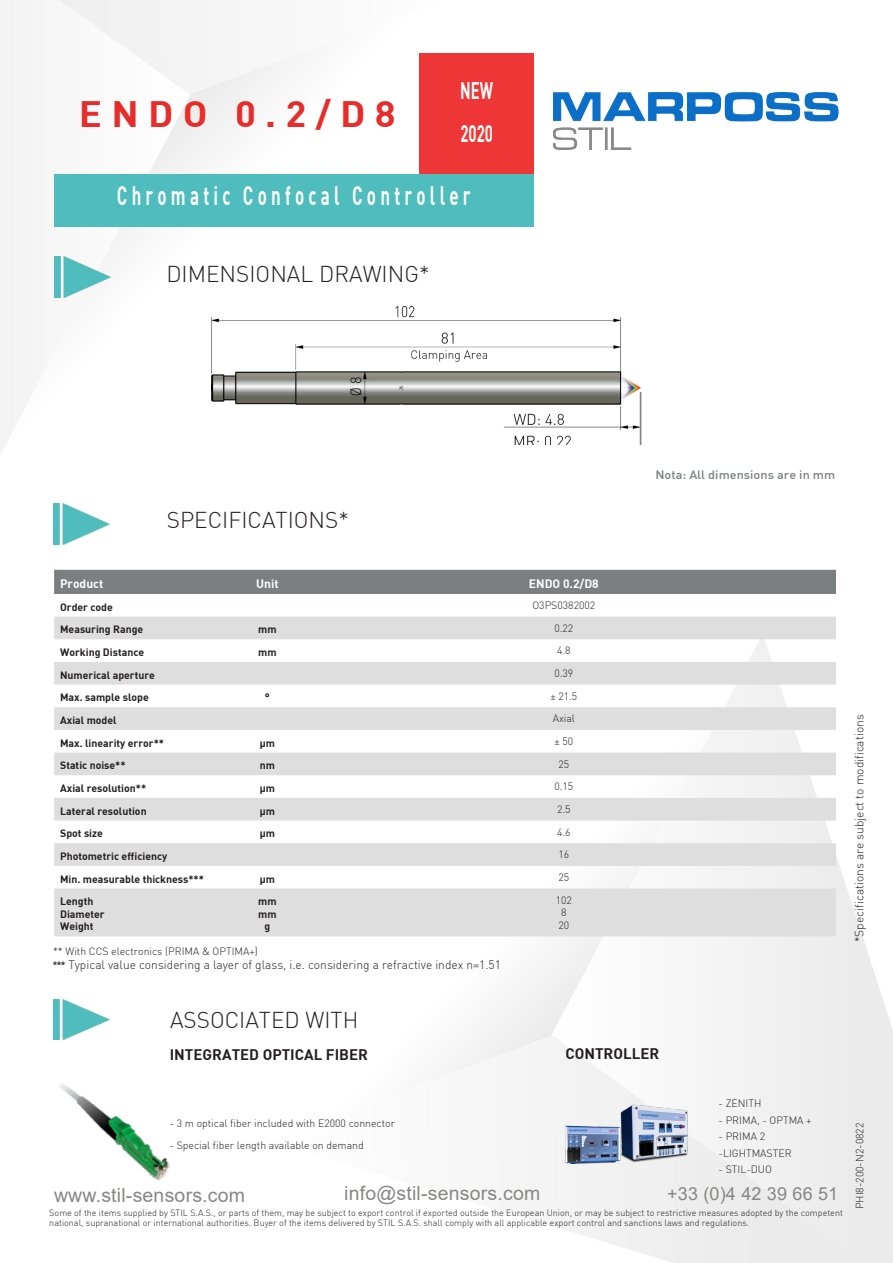
<style>
.page{position:relative;width:893px;height:1263px;background:#fff}
.page>*{position:absolute;margin:0;border:0;box-sizing:border-box;transform-origin:0 0}
.t1{font:36px "DIN Bold";letter-spacing:.24em;color:#e62d2b;scale:1.07 1}
.t2{font:26.25px "DIN Bold";letter-spacing:.25em;color:#fff;scale:.65 1}
.t3{font:23.55px "DIN Bold";color:#fff;scale:.64 1}
.t4{font:300 22.5px "DIN";color:#231f20}
.t5{font:19.5px "Arial";letter-spacing:.01em;color:#878786}
.t6{font:18px "Arial";letter-spacing:.01em;color:#878786}
.t7{font:15px "DIN Bold";color:#231f20}
.t8{font:300 12px "DIN";color:#231f20}
.t9{font:500 12px "DIN";color:#7c7f7f;scale:1.06 1}
.t10{font:12px "DIN Bold";color:#fff}
.t11{font:10.5px "DIN Bold";color:#231f20}
.t12{font:300 10.5px "DIN";color:#231f20}
.t13{font:300 9px/10.8px "DIN";color:#231f20}
.s1{font-family:"Arial";font-weight:700;font-size:10.5px}
</style>
<div class="page">
<img style="left:0;top:0;width:893px;height:1263px">
<img style="left:54px;top:256px;width:56px;height:41px">
<img style="left:53px;top:503px;width:56px;height:41px">
<div style="left:54px;top:570px;width:782px;height:24px;background:#7c7f7f"></div>
<svg style="left:54px;top:617px;width:782px;height:319px;fill:#dedede"></svg>
<img style="left:211px;top:306px;width:439px;height:139px">
<img style="left:53px;top:999px;width:56px;height:41px">
<img style="left:43px;top:1081px;width:135px;height:101px">
<img style="left:565px;top:1092px;width:123px;height:88px">
<img style="left:553px;top:93px;width:285px;height:57px">
<div style="left:419px;top:53px;width:115px;height:120px;background:#ee3636"></div>
<div style="left:54px;top:174px;width:480px;height:52px;background:#4fbcbd"></div>
<p class="t1" style="left:79px;top:91px;width:298px">ENDO 0.2/D8</p>
<p class="t3" style="left:460px;top:75px;width:53px">NEW</p>
<p class="t3" style="left:460px;top:119px;width:52px">2020</p>
<p class="t2" style="left:117px;top:178px;width:546px">Chromatic Confocal Controller</p>
<p class="t4" style="left:166px;top:260px;width:265px">DIMENSIONAL DRAWING*</p>
<p class="t4" style="left:167px;top:506px;width:183px">SPECIFICATIONS*</p>
<p class="t9" style="left:655px;top:467px;width:171px">Nota: All dimensions are in mm</p>
<p class="t10" style="left:60px;top:576px;width:45px">Product</p>
<p class="t10" style="left:256px;top:576px;width:24px">Unit</p>
<p class="t10" style="left:529px;top:576px;width:71px">ENDO 0.2/D8</p>
<p class="t11" style="left:60px;top:600px;width:54px">Order code</p>
<p class="t12" style="left:532px;top:599px;width:64px">O3PS0382002</p>
<p class="t11" style="left:60px;top:623px;width:85px">Measuring Range</p>
<p class="t11" style="left:258px;top:623px;width:20px">mm</p>
<p class="t12" style="left:554px;top:622px;width:20px">0.22</p>
<p class="t11" style="left:60px;top:645px;width:86px">Working Distance</p>
<p class="t11" style="left:258px;top:645px;width:20px">mm</p>
<p class="t12" style="left:557px;top:644px;width:15px">4.8</p>
<p class="t11" style="left:60px;top:668px;width:96px">Numerical aperture</p>
<p class="t12" style="left:554px;top:667px;width:20px">0.39</p>
<p class="t11" style="left:60px;top:691px;width:90px">Max. sample slope</p>
<p class="t11" style="left:265px;top:691px;width:7px">°</p>
<p class="t12" style="left:550px;top:689px;width:29px">± 21.5</p>
<p class="t11" style="left:60px;top:713px;width:58px">Axial model</p>
<p class="t12" style="left:553px;top:712px;width:24px">Axial</p>
<p class="t11" style="left:60px;top:736px;width:105px">Max. linearity error**</p>
<p class="t11" style="left:260px;top:736px;width:17px">µm</p>
<p class="t12" style="left:554px;top:735px;width:20px">± 50</p>
<p class="t11" style="left:60px;top:758px;width:67px">Static noise**</p>
<p class="t11" style="left:260px;top:758px;width:17px">nm</p>
<p class="t12" style="left:558px;top:757px;width:12px">25</p>
<p class="t11" style="left:60px;top:781px;width:88px">Axial resolution**</p>
<p class="t11" style="left:260px;top:781px;width:17px">µm</p>
<p class="t12" style="left:554px;top:780px;width:20px">0.15</p>
<p class="t11" style="left:60px;top:804px;width:88px">Lateral resolution</p>
<p class="t11" style="left:260px;top:804px;width:17px">µm</p>
<p class="t12" style="left:557px;top:803px;width:15px">2.5</p>
<p class="t11" style="left:60px;top:826px;width:44px">Spot size</p>
<p class="t11" style="left:260px;top:826px;width:17px">µm</p>
<p class="t12" style="left:557px;top:825px;width:15px">4.6</p>
<p class="t11" style="left:60px;top:849px;width:109px">Photometric efficiency</p>
<p class="t12" style="left:558px;top:848px;width:12px">16</p>
<p class="t11" style="left:60px;top:872px;width:145px">Min. measurable thickness***</p>
<p class="t11" style="left:260px;top:872px;width:17px">µm</p>
<p class="t12" style="left:558px;top:871px;width:12px">25</p>
<p class="t11" style="left:60px;top:894px;width:35px">Length</p>
<p class="t11" style="left:60px;top:907px;width:46px">Diameter</p>
<p class="t11" style="left:60px;top:920px;width:35px">Weight</p>
<p class="t12" style="left:556px;top:893px;width:18px">102</p>
<p class="t12" style="left:561px;top:906px;width:7px">8</p>
<p class="t12" style="left:558px;top:919px;width:12px">20</p>
<p class="t11" style="left:258px;top:894px;width:20px">mm</p>
<p class="t11" style="left:258px;top:907px;width:20px">mm</p>
<p class="t11" style="left:264px;top:920px;width:7px">g</p>
<p class="t12" style="left:53px;top:944px;width:206px">** With CCS electronics (PRIMA &amp; OPTIMA+)</p>
<p class="t8" style="left:53px;top:957px;width:449px"><span class="s1">***</span> Typical value considering a layer of glass, i.e. considering a refractive index n=1.51</p>
<p class="t8" style="left:852px;top:942px;width:229px;rotate:-90deg">*Specifications are subject to modifications</p>
<p class="t4" style="left:170px;top:1006px;width:190px">ASSOCIATED WITH</p>
<p class="t7" style="left:170px;top:1045px;width:200px">INTEGRATED OPTICAL FIBER</p>
<p class="t7" style="left:565px;top:1044px;width:95px">CONTROLLER</p>
<p class="t12" style="left:170px;top:1116px;width:227px">- 3 m optical fiber included with E2000 connector</p>
<p class="t12" style="left:170px;top:1139px;width:196px">- Special fiber length available on demand</p>
<p class="t12" style="left:718px;top:1097px;width:44px">- ZENITH</p>
<p class="t12" style="left:718px;top:1113px;width:95px">- PRIMA, - OPTMA +</p>
<p class="t12" style="left:718px;top:1130px;width:48px">- PRIMA 2</p>
<p class="t12" style="left:718px;top:1146px;width:75px">-LIGHTMASTER</p>
<p class="t12" style="left:718px;top:1163px;width:55px">- STIL-DUO</p>
<p class="t5" style="left:54px;top:1182px;width:193px">www.stil-sensors.com</p>
<p class="t5" style="left:344px;top:1179px;width:197px">info@stil-sensors.com</p>
<p class="t6" style="left:667px;top:1181px;width:173px">+33 (0)4 42 39 66 51</p>
<p class="t13" style="left:49px;top:1207px;width:795px">Some of the items supplied by STIL S.A.S., or parts of them, may be subject to export control if exported outside the European Union, or may be subject to restrictive measures adopted by the competent national, supranational or international authorities. Buyer of the items delivered by STIL S.A.S. shall comply with all applicable export control and sanctions laws and regulations.</p>
<p class="t12" style="left:853px;top:1209px;width:88px;rotate:-90deg">PHI8-200-N2-0822</p>
</div>
